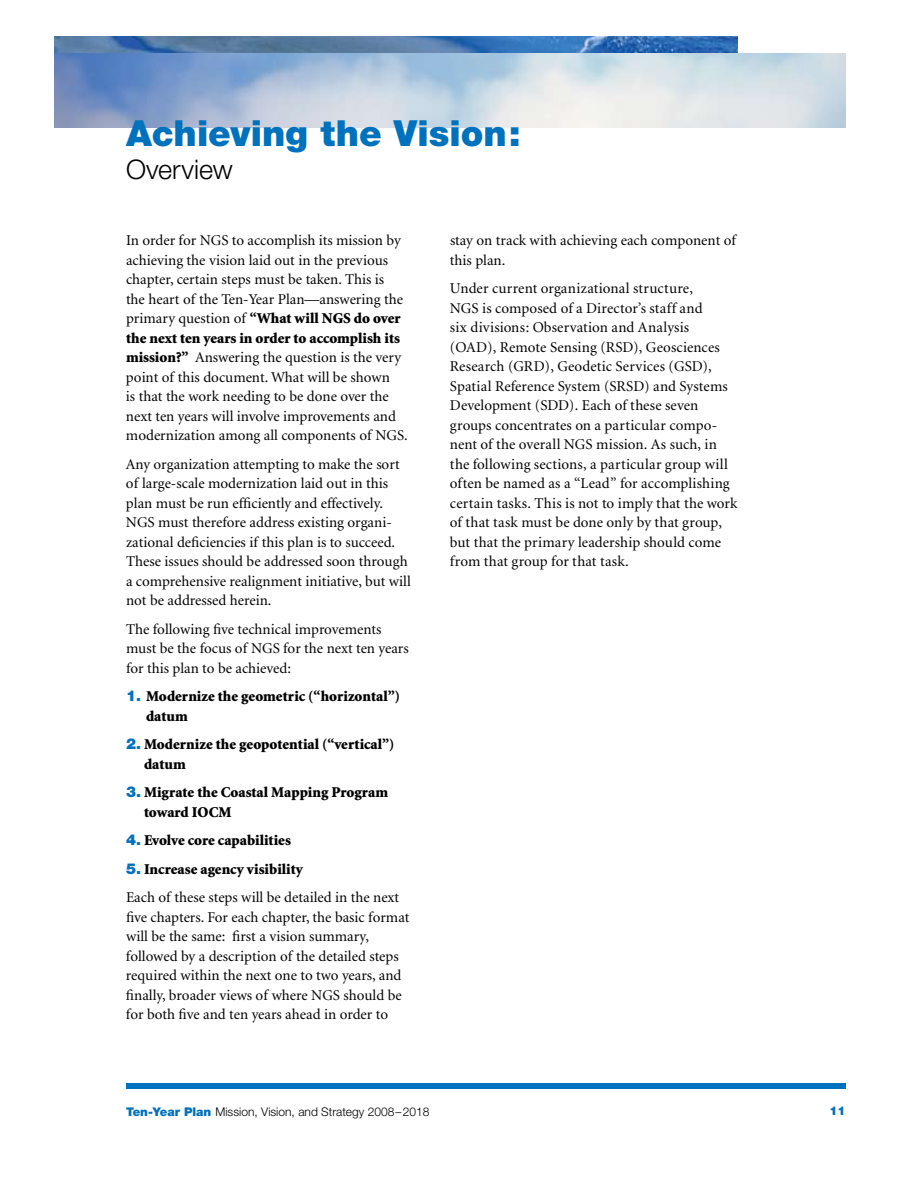
<style>
.page{position:relative;width:918px;height:1188px;background:#fff}
.page>*{position:absolute;margin:0;border:0;box-sizing:border-box;transform-origin:0 0}
.t1{font:900 36px "Helvetica Neue";color:#0071bc}
.t2{font:300 27px "Helvetica Neue";color:#000}
.t3{font:15px/19.5px "Minion";color:#000}
.t4{font:900 15px/19.5px "Minion";color:#000}
.t5{font:300 12px "Helvetica Neue";color:#000}
.t6{font:900 12px "Helvetica Neue";color:#0071bc}
.s1{font-weight:900}
.s2{font-family:"Helvetica Neue";color:#0071bc}
.s3{font-family:"Helvetica Neue";font-weight:900;color:#0071bc}
.s4{font-weight:900;color:#0071bc}
</style>
<div class="page">
<img style="left:54px;top:36px;width:684px;height:17px">
<img style="left:54px;top:53px;width:792px;height:75px">
<div style="left:126px;top:1083px;width:720px;height:6px;background:#0071bc"></div>
<h1 class="t1" style="left:126px;top:112px;width:396px">Achieving the Vision:</h1>
<h2 class="t2" style="left:126px;top:153px;width:108px">Overview</h2>
<p class="t3" style="left:126px;top:231px;width:283px">In order for NGS to accomplish its mission by achieving the vision laid out in the previous chapter, certain steps must be taken. This is<br>the heart of the Ten-Year Plan—answering the primary question of <span class="s1">“What will NGS do over the next ten years in order to accomplish its mission?”</span> Answering the question is the very point of this document. What will be shown<br>is that the work needing to be done over the next ten years will involve improvements and modernization among all components of NGS.</p>
<p class="t3" style="left:126px;top:455px;width:286px">Any organization attempting to make the sort of large-scale modernization laid out in this plan must be run efficiently and effectively.<br>NGS must therefore address existing organi&shy;zational deficiencies if this plan is to succeed.<br>These issues should be addressed soon through a comprehensive realignment initiative, but will not be addressed herein.</p>
<p class="t3" style="left:126px;top:620px;width:284px">The following five technical improvements must be the focus of NGS for the next ten years for this plan to be achieved:</p>
<p class="t4" style="left:146px;top:687px;width:256px;text-indent:-20px"><span class="s2">1.</span> Modernize the geometric (“horizontal”) datum</p>
<p class="t4" style="left:144px;top:735px;width:252px;text-indent:-18px"><span class="s2">2.</span> Modernize the geopotential (“vertical”) datum</p>
<p class="t4" style="left:144px;top:783px;width:246px;text-indent:-18px"><span class="s2">3.</span> Migrate the Coastal Mapping Program toward IOCM</p>
<p class="t4" style="left:126px;top:831px;width:166px"><span class="s2">4.</span> Evolve core capabilities</p>
<p class="t3" style="left:126px;top:855px;width:275px;line-height:28.5px"><span class="s3">5.</span> <span class="s1">Increase agency visibility<br></span>Each of these steps will be detailed in the next</p>
<p class="t3" style="left:126px;top:908px;width:285px">five chapters. For each chapter, the basic format will be the same: first a vision summary, followed by a description of the detailed steps required within the next one to two years, and finally, broader views of where NGS should be for both five and ten years ahead in order to</p>
<p class="t3" style="left:450px;top:231px;width:287px">stay on track with achieving each component of this plan.</p>
<p class="t3" style="left:450px;top:279px;width:289px">Under current organizational structure,<br>NGS is composed of a Director’s staff and<br>six divisions: Observation and Analysis (OAD), Remote Sensing (RSD), Geosciences Research (GRD), Geodetic Services (GSD), Spatial Reference System (SRSD) and Systems Development (SDD). Each of these seven groups concentrates on a particular compo&shy;nent of the overall NGS mission. As such, in the following sections, a particular group will often be named as a “Lead” for accomplishing certain tasks. This is not to imply that the work of that task must be done only by that group, but that the primary leadership should come from that group for that task.</p>
<p class="t5" style="left:126px;top:1104px;width:305px"><span class="s4">Ten-Year Plan</span> Mission, Vision, and Strategy 2008–2018</p>
<p class="t6" style="left:829px;top:1104px;width:18px">11</p>
</div>
